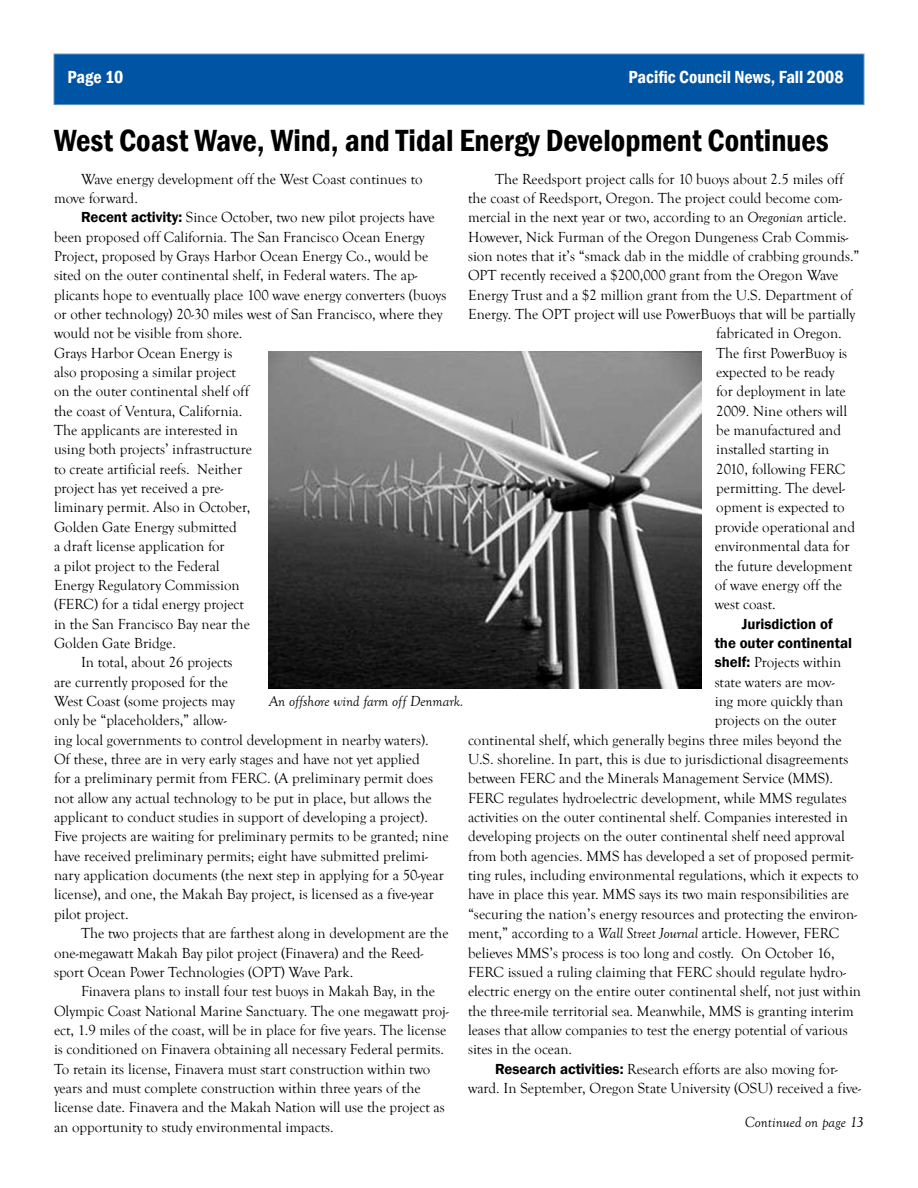
<style>
.page{position:relative;width:918px;height:1188px;background:#fff}
.page>*{position:absolute;margin:0;border:0;box-sizing:border-box;transform-origin:0 0}
.t1{font:600 condensed 31.5px "Franklin Gothic";color:#000}
.t2{font:600 condensed 18px "Franklin Gothic";color:#fff}
.t3{font:15px/19.4px "Goudy Old Style T";color:#000}
.t4{font:italic 15px "Goudy Old Style T";color:#000}
.t5{font:600 15px/19.4px "Franklin Gothic";color:#000;text-align:center}
.s1{font-family:"Franklin Gothic";font-weight:600}
.s2{font-style:italic}
</style>
<div class="page">
<div style="left:54px;top:54px;width:810px;height:51px;background:#0054a4"></div>
<div style="left:54px;top:54px;width:810px;height:51px;border:1px solid #6698c8"></div>
<img style="left:268px;top:351px;width:434px;height:338px">
<p class="t2" style="left:68px;top:65px;width:57px">Page 10</p>
<p class="t2" style="left:628px;top:65px;width:217px">Pacific Council News, Fall 2008</p>
<h1 class="t1" style="left:54px;top:120px;width:776px">West Coast Wave, Wind, and Tidal Energy Development Continues</h1>
<p class="t3" style="left:54px;top:169px;width:370px;text-indent:27px">Wave energy development off the West Coast continues to move forward.</p>
<p class="t3" style="left:81px;top:208px;width:355px"><span class="s1">Recent activity:</span> Since October, two new pilot projects have</p>
<p class="t3" style="left:54px;top:227px;width:372px">been proposed off California. The San Francisco Ocean Energy</p>
<p class="t3" style="left:54px;top:247px;width:376px">Project, proposed by Grays Harbor Ocean Energy Co., would be</p>
<p class="t3" style="left:54px;top:266px;width:365px">sited on the outer continental shelf, in Federal waters. The ap-</p>
<p class="t3" style="left:54px;top:285px;width:394px">plicants hope to eventually place 100 wave energy converters (buoys</p>
<p class="t3" style="left:54px;top:305px;width:390px">or other technology) 20-30 miles west of San Francisco, where they</p>
<p class="t3" style="left:54px;top:324px;width:190px">would not be visible from shore.</p>
<p class="t3" style="left:54px;top:343px;width:180px">Grays Harbor Ocean Energy is</p>
<p class="t3" style="left:54px;top:363px;width:184px">also proposing a similar project</p>
<p class="t3" style="left:54px;top:382px;width:197px">on the outer continental shelf off</p>
<p class="t3" style="left:54px;top:401px;width:190px">the coast of Ventura, California.</p>
<p class="t3" style="left:54px;top:421px;width:185px">The applicants are interested in</p>
<p class="t3" style="left:54px;top:440px;width:199px">using both projects’ infrastructure</p>
<p class="t3" style="left:54px;top:460px;width:190px">to create artificial reefs. Neither</p>
<p class="t3" style="left:54px;top:479px;width:171px">project has yet received a pre-</p>
<p class="t3" style="left:54px;top:498px;width:198px">liminary permit. Also in October,</p>
<p class="t3" style="left:54px;top:518px;width:184px">Golden Gate Energy submitted</p>
<p class="t3" style="left:54px;top:537px;width:172px">a draft license application for</p>
<p class="t3" style="left:54px;top:556px;width:167px">a pilot project to the Federal</p>
<p class="t3" style="left:54px;top:576px;width:187px">Energy Regulatory Commission</p>
<p class="t3" style="left:54px;top:595px;width:192px">(FERC) for a tidal energy project</p>
<p class="t3" style="left:54px;top:614px;width:197px">in the San Francisco Bay near the</p>
<p class="t3" style="left:54px;top:634px;width:123px">Golden Gate Bridge.</p>
<p class="t3" style="left:81px;top:653px;width:153px">In total, about 26 projects</p>
<p class="t3" style="left:54px;top:672px;width:176px">are currently proposed for the</p>
<p class="t3" style="left:54px;top:692px;width:182px">West Coast (some projects may</p>
<p class="t3" style="left:54px;top:711px;width:174px">only be “placeholders,” allow-</p>
<p class="t3" style="left:54px;top:730px;width:376px">ing local governments to control development in nearby waters).</p>
<p class="t3" style="left:54px;top:750px;width:367px">Of these, three are in very early stages and have not yet applied</p>
<p class="t3" style="left:54px;top:769px;width:381px">for a preliminary permit from FERC. (A preliminary permit does</p>
<p class="t3" style="left:54px;top:788px;width:379px">not allow any actual technology to be put in place, but allows the</p>
<p class="t3" style="left:54px;top:808px;width:376px">applicant to conduct studies in support of developing a project).</p>
<p class="t3" style="left:54px;top:827px;width:396px">Five projects are waiting for preliminary permits to be granted; nine</p>
<p class="t3" style="left:54px;top:847px;width:376px">have received preliminary permits; eight have submitted prelimi-</p>
<p class="t3" style="left:54px;top:866px;width:391px">nary application documents (the next step in applying for a 50-year</p>
<p class="t3" style="left:54px;top:885px;width:381px">license), and one, the Makah Bay project, is licensed as a five-year</p>
<p class="t3" style="left:54px;top:905px;width:76px">pilot project.</p>
<p class="t3" style="left:81px;top:924px;width:369px">The two projects that are farthest along in development are the</p>
<p class="t3" style="left:54px;top:943px;width:371px">one-megawatt Makah Bay pilot project (Finavera) and the Reed-</p>
<p class="t3" style="left:54px;top:963px;width:301px">sport Ocean Power Technologies (OPT) Wave Park.</p>
<p class="t3" style="left:81px;top:982px;width:356px">Finavera plans to install four test buoys in Makah Bay, in the</p>
<p class="t3" style="left:54px;top:1001px;width:396px">Olympic Coast National Marine Sanctuary. The one megawatt proj-</p>
<p class="t3" style="left:54px;top:1021px;width:394px">ect, 1.9 miles of the coast, will be in place for five years. The license</p>
<p class="t3" style="left:54px;top:1040px;width:392px">is conditioned on Finavera obtaining all necessary Federal permits.</p>
<p class="t3" style="left:54px;top:1059px;width:378px">To retain its license, Finavera must start construction within two</p>
<p class="t3" style="left:54px;top:1079px;width:368px">years and must complete construction within three years of the</p>
<p class="t3" style="left:54px;top:1098px;width:392px">license date. Finavera and the Makah Nation will use the project as</p>
<p class="t3" style="left:54px;top:1117px;width:281px">an opportunity to study environmental impacts.</p>
<p class="t3" style="left:495px;top:169px;width:350px">The Reedsport project calls for 10 buoys about 2.5 miles off</p>
<p class="t3" style="left:468px;top:189px;width:376px">the coast of Reedsport, Oregon. The project could become com-</p>
<p class="t3" style="left:468px;top:208px;width:380px">mercial in the next year or two, according to an <span class="s2">Oregonian</span> article.</p>
<p class="t3" style="left:468px;top:227px;width:382px">However, Nick Furman of the Oregon Dungeness Crab Commis-</p>
<p class="t3" style="left:468px;top:247px;width:393px">sion notes that it’s “smack dab in the middle of crabbing grounds.”</p>
<p class="t3" style="left:468px;top:266px;width:372px">OPT recently received a $200,000 grant from the Oregon Wave</p>
<p class="t3" style="left:468px;top:285px;width:386px">Energy Trust and a $2 million grant from the U.S. Department of</p>
<p class="t3" style="left:468px;top:305px;width:389px">Energy. The OPT project will use PowerBuoys that will be partially</p>
<p class="t3" style="left:716px;top:324px;width:127px">fabricated in Oregon.</p>
<p class="t3" style="left:716px;top:343px;width:133px">The first PowerBuoy is</p>
<p class="t3" style="left:716px;top:363px;width:120px">expected to be ready</p>
<p class="t3" style="left:716px;top:382px;width:131px">for deployment in late</p>
<p class="t3" style="left:716px;top:401px;width:132px">2009. Nine others will</p>
<p class="t3" style="left:716px;top:421px;width:126px">be manufactured and</p>
<p class="t3" style="left:716px;top:440px;width:115px">installed starting in</p>
<p class="t3" style="left:716px;top:460px;width:131px">2010, following FERC</p>
<p class="t3" style="left:716px;top:479px;width:130px">permitting. The devel-</p>
<p class="t3" style="left:716px;top:498px;width:130px">opment is expected to</p>
<p class="t3" style="left:715px;top:518px;width:142px">provide operational and</p>
<p class="t3" style="left:715px;top:537px;width:136px">environmental data for</p>
<p class="t3" style="left:715px;top:556px;width:139px">the future development</p>
<p class="t3" style="left:715px;top:576px;width:129px">of wave energy off the</p>
<p class="t3" style="left:715px;top:595px;width:63px">west coast.</p>
<p class="t5" style="left:715px;top:614px;width:139px">Jurisdiction of<br>the outer continental</p>
<p class="t3" style="left:715px;top:653px;width:128px"><span class="s1">shelf:</span> Projects within</p>
<p class="t3" style="left:715px;top:672px;width:121px">state waters are mov-</p>
<p class="t3" style="left:715px;top:692px;width:130px">ing more quickly than</p>
<p class="t3" style="left:715px;top:711px;width:123px">projects on the outer</p>
<p class="t3" style="left:468px;top:730px;width:375px">continental shelf, which generally begins three miles beyond the</p>
<p class="t3" style="left:468px;top:750px;width:382px">U.S. shoreline. In part, this is due to jurisdictional disagreements</p>
<p class="t3" style="left:468px;top:769px;width:367px">between FERC and the Minerals Management Service (MMS).</p>
<p class="t3" style="left:468px;top:788px;width:380px">FERC regulates hydroelectric development, while MMS regulates</p>
<p class="t3" style="left:468px;top:808px;width:381px">activities on the outer continental shelf. Companies interested in</p>
<p class="t3" style="left:468px;top:827px;width:378px">developing projects on the outer continental shelf need approval</p>
<p class="t3" style="left:468px;top:847px;width:387px">from both agencies. MMS has developed a set of proposed permit-</p>
<p class="t3" style="left:468px;top:866px;width:392px">ting rules, including environmental regulations, which it expects to</p>
<p class="t3" style="left:468px;top:885px;width:382px">have in place this year. MMS says its two main responsibilities are</p>
<p class="t3" style="left:468px;top:905px;width:391px">“securing the nation’s energy resources and protecting the environ-</p>
<p class="t3" style="left:468px;top:924px;width:373px">ment,” according to a <span class="s2">Wall Street Journal</span> article. However, FERC</p>
<p class="t3" style="left:468px;top:943px;width:368px">believes MMS’s process is too long and costly. On October 16,</p>
<p class="t3" style="left:468px;top:963px;width:379px">FERC issued a ruling claiming that FERC should regulate hydro-</p>
<p class="t3" style="left:468px;top:982px;width:395px">electric energy on the entire outer continental shelf, not just within</p>
<p class="t3" style="left:468px;top:1001px;width:387px">the three-mile territorial sea. Meanwhile, MMS is granting interim</p>
<p class="t3" style="left:468px;top:1021px;width:381px">leases that allow companies to test the energy potential of various</p>
<p class="t3" style="left:468px;top:1040px;width:106px">sites in the ocean.</p>
<p class="t3" style="left:495px;top:1059px;width:344px"><span class="s1">Research activities:</span> Research efforts are also moving for-</p>
<p class="t3" style="left:468px;top:1079px;width:395px">ward. In September, Oregon State University (OSU) received a five-</p>
<p class="t4" style="left:745px;top:1114px;width:121px">Continued on page 13</p>
<p class="t4" style="left:269px;top:693px;width:196px">An offshore wind farm off Denmark.</p>
</div>
